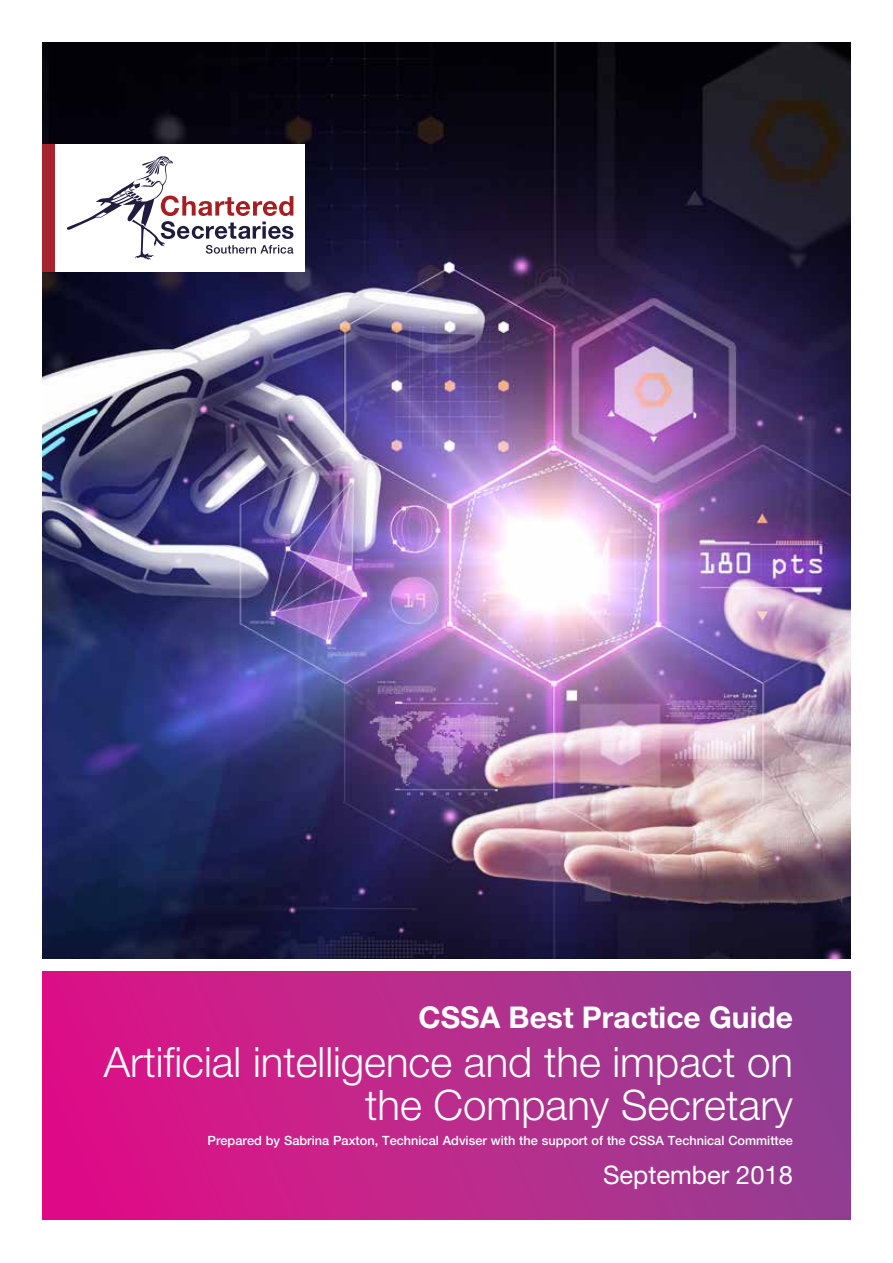
<style>
.page{position:relative;width:893px;height:1263px;background:#fff}
.page>*{position:absolute;margin:0;border:0;box-sizing:border-box;transform-origin:0 0}
.t1{font:300 42px/42.3px "Helvetica Neue";color:#fff;text-align:right}
.t2{font:700 30px "Helvetica Neue";color:#fff}
.t3{font:25.5px "Helvetica Neue";color:#fff}
.t4{font:500 12.75px "Helvetica Neue";color:#fff}
</style>
<div class="page">
<img style="left:43px;top:43px;width:807px;height:915px">
<div style="left:43px;top:972px;width:807px;height:248px;background:linear-gradient(to right,#e30f86,#8e4493)"></div>
<div style="left:43px;top:145px;width:262px;height:127px;background:#fff"></div>
<div style="left:43px;top:145px;width:12px;height:127px;background:#a6252c"></div>
<svg style="left:67px;top:156px;width:226px;height:104px"></svg>
<h2 class="t2" style="left:418px;top:998px;width:376px">CSSA Best Practice Guide</h2>
<h1 class="t1" style="left:104px;top:1040px;width:691px">Artificial intelligence and the impact on the Company Secretary</h1>
<p class="t4" style="left:208px;top:1133px;width:587px">Prepared by Sabrina Paxton, Technical Adviser with the support of the CSSA Technical Committee</p>
<h3 class="t3" style="left:603px;top:1160px;width:191px">September 2018</h3>
</div>
